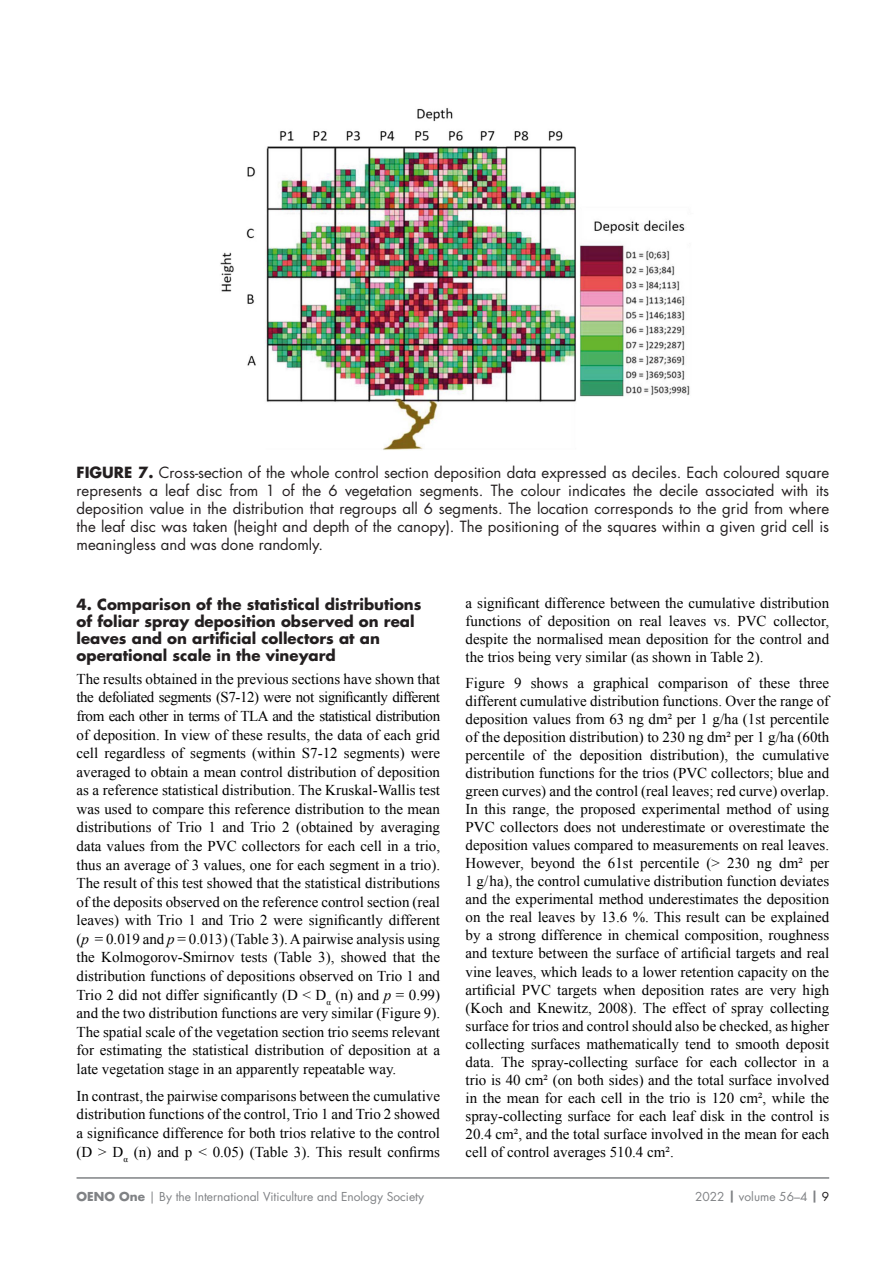
<style>
.page{position:relative;width:893px;height:1263px;background:#fff}
.page>*{position:absolute;margin:0;border:0;box-sizing:border-box;transform-origin:0 0}
.CORPS_texte_courant{font:15px/18px "Times New Roman";color:#000;text-align:justify}
.CORPS_FIGURE-Titre5{font:15px/18px "Futura Std";color:#231f20;text-align:justify}
.CORPS_TITRE_2-paragr{font:700 15px/17.1px "Futura Std";color:#231f20}
.t1{font:12px "Futura Std";color:#808285}
.s1{font-weight:700}
.s2{font-style:italic}
.s3{color:#231f20}
</style>
<div class="page">
<hr style="left:77px;top:1177px;width:752px;height:2px;background:#808285">
<img style="left:220px;top:108px;width:470px;height:342px">
<p class="CORPS_FIGURE-Titre5" style="left:77px;top:464px;width:754px"><span class="s1">FIGURE 7.</span> Cross-section of the whole control section deposition data expressed as deciles. Each coloured square represents a leaf disc from 1 of the 6 vegetation segments. The colour indicates the decile associated with its deposition value in the distribution that regroups all 6 segments. The location corresponds to the grid from where the leaf disc was taken (height and depth of the canopy). The positioning of the squares within a given grid cell is meaningless and was done randomly.</p>
<p class="CORPS_TITRE_2-paragr" style="left:77px;top:595px;width:347px">4. Comparison of the statistical distributions of foliar spray deposition observed on real leaves and on artificial collectors at an operational scale in the vineyard</p>
<p class="CORPS_texte_courant" style="left:77px;top:669px;width:365px;line-height:18.6px">The results obtained in the previous sections have shown that the defoliated segments (S7-12) were not significantly different from each other in terms of TLA and the statistical distribution of deposition. In view of these results, the data of each grid cell regardless of segments (within S7-12 segments) were averaged to obtain a mean control distribution of deposition as a reference statistical distribution. The Kruskal-Wallis test was used to compare this reference distribution to the mean distributions of Trio 1 and Trio 2 (obtained by averaging data values from the PVC collectors for each cell in a trio, thus an average of 3 values, one for each segment in a trio).<br>The result of this test showed that the statistical distributions of the deposits observed on the reference control section (real leaves) with Trio 1 and Trio 2 were significantly different (<span class="s2">p</span> = 0.019 and <span class="s2">p</span> = 0.013) (Table 3). A pairwise analysis using the Kolmogorov-Smirnov tests (Table 3), showed that the distribution functions of depositions observed on Trio 1 and Trio 2 did not differ significantly (D &lt; D<sub>α</sub> (n) and <span class="s2">p</span> = 0.99) and the two distribution functions are very similar (Figure 9).<br>The spatial scale of the vegetation section trio seems relevant for estimating the statistical distribution of deposition at a late vegetation stage in an apparently repeatable way.</p>
<p class="CORPS_texte_courant" style="left:77px;top:1086px;width:365px;line-height:18.6px">In contrast, the pairwise comparisons between the cumulative distribution functions of the control, Trio 1 and Trio 2 showed a significance difference for both trios relative to the control (D &gt; D<sub>α</sub> (n) and p &lt; 0.05) (Table 3). This result confirms</p>
<p class="CORPS_texte_courant" style="left:466px;top:594px;width:365px">a significant difference between the cumulative distribution functions of deposition on real leaves vs. PVC collector, despite the normalised mean deposition for the control and the trios being very similar (as shown in Table 2).</p>
<p class="CORPS_texte_courant" style="left:466px;top:674px;width:365px">Figure 9 shows a graphical comparison of these three different cumulative distribution functions. Over the range of deposition values from 63 ng dm² per 1 g/ha (1st percentile of the deposition distribution) to 230 ng dm² per 1 g/ha (60th percentile of the deposition distribution), the cumulative distribution functions for the trios (PVC collectors; blue and green curves) and the control (real leaves; red curve) overlap.<br>In this range, the proposed experimental method of using PVC collectors does not underestimate or overestimate the deposition values compared to measurements on real leaves.<br>However, beyond the 61st percentile (&gt; 230 ng dm² per 1 g/ ha), the control cumulative distribution function deviates and the experimental method underestimates the deposition on the real leaves by 13.6 %. This result can be explained by a strong difference in chemical composition, roughness and texture between the surface of artificial targets and real vine leaves, which leads to a lower retention capacity on the artificial PVC targets when deposition rates are very high (Koch and Knewitz, 2008). The effect of spray collecting surface for trios and control should also be checked, as higher collecting surfaces mathematically tend to smooth deposit data. The spray-collecting surface for each collector in a trio is 40 cm² (on both sides) and the total surface involved in the mean for each cell in the trio is 120 cm², while the spray-collecting surface for each leaf disk in the control is 20.4 cm², and the total surface involved in the mean for each cell of control averages 510.4 cm².</p>
<p class="t1" style="left:77px;top:1188px;width:349px"><span class="s1">OENO One</span> | By the International Viticulture and Enology Society</p>
<p class="t1" style="left:695px;top:1188px;width:136px">2022 <span class="s1">|</span> volume 56–4 <span class="s1">|</span> <span class="s3">9</span></p>
</div>
